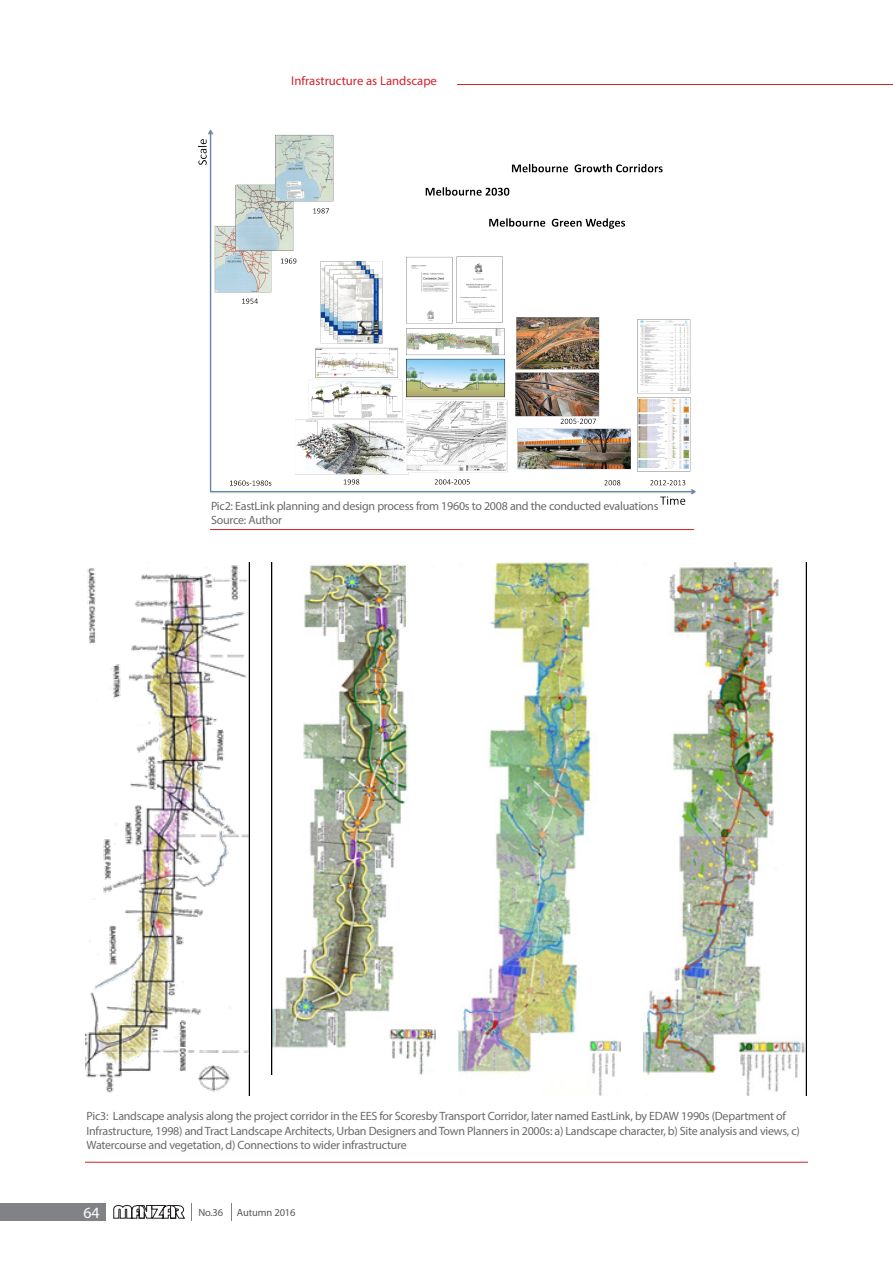
<style>
.page{position:relative;width:893px;height:1263px;background:#fff}
.page>*{position:absolute;margin:0;border:0;box-sizing:border-box;transform-origin:0 0}
.t1{font:15.75px "Myriad Pro";color:#fff}
.t2{font:12.75px "Myriad Pro";color:#d1232a}
.شرح_عکس_لاتین{font:12px/14.2px "Myriad Pro";letter-spacing:-.02em;color:#69696c}
.t3{font:10.5px "Myriad Pro";letter-spacing:-.01em;color:#57585a}
</style>
<div class="page">
<hr style="left:457px;top:84px;width:436px;height:1px;background:#d1232a">
<div style="left:79px;top:1202px;width:27px;height:18px;background:#808285"></div>
<div style="left:0;top:1202px;width:78px;height:18px;background:#808285"></div>
<svg style="left:231px;top:1203px;width:1px;height:17px"></svg>
<svg style="left:191px;top:1203px;width:1px;height:17px"></svg>
<svg style="left:113px;top:1205px;width:72px;height:14px"></svg>
<img style="left:197px;top:129px;width:499px;height:376px">
<hr style="left:210px;top:529px;width:484px;height:1px;background:#d1232a">
<img style="left:85px;top:563px;width:164px;height:533px">
<img style="left:271px;top:563px;width:165px;height:511px">
<img style="left:458px;top:563px;width:163px;height:532px">
<img style="left:643px;top:563px;width:163px;height:533px">
<hr style="left:85px;top:1162px;width:723px;height:1px;background:#d1232a">
<p class="t2" style="left:291px;top:73px;width:147px">Infrastructure as Landscape</p>
<p class="شرح_عکس_لاتین" style="left:211px;top:498px;width:449px">Pic2: EastLink planning and design process from 1960s to 2008 and the conducted evaluations<br>Source: Author</p>
<p class="شرح_عکس_لاتین" style="left:86px;top:1109px;width:715px">Pic3: Landscape analysis along the project corridor in the EES for Scoresby Transport Corridor, later named EastLink, by EDAW 1990s (Department of<br>Infrastructure, 1998) and Tract Landscape Architects, Urban Designers and Town Planners in 2000s: a) Landscape character, b) Site analysis and views, c)<br>Watercourse and vegetation, d) Connections to wider infrastructure</p>
<h1 class="t1" style="left:83px;top:1202px;width:18px">64</h1>
<p class="t3" style="left:198px;top:1206px;width:26px">No.36</p>
<p class="t3" style="left:237px;top:1206px;width:60px">Autumn 2016</p>
</div>
